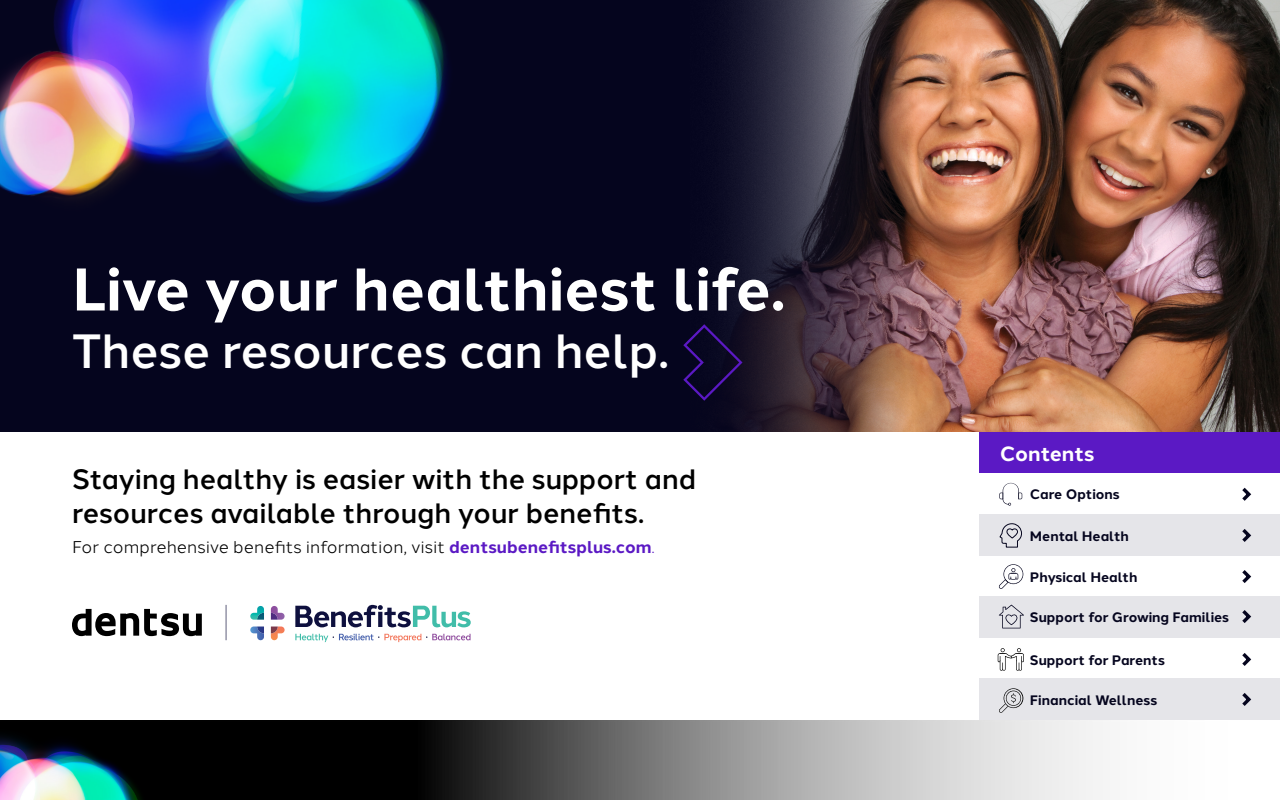
<style>
.page{position:relative;width:1280px;height:800px;background:#fff}
.page>*{position:absolute;margin:0;border:0;box-sizing:border-box;transform-origin:0 0}
.t1{font:700 60px "Halcom";color:#fff}
.t2{font:500 48px "Halcom";color:#fff}
.t3{font:500 28px/33.6px "Halcom";color:#000}
.t4{font:700 20.6px "Halcom";color:#fff}
.t5{font:17px "Halcom";color:#000}
.t6{font:700 13.7px "Halcom";color:#05051e}
.s1{font-weight:700;color:#5b19c4}
.s2{color:#5b19c4}
</style>
<div class="page">
<div style="left:0;top:0;width:1188px;height:432px;background:#05051e"></div>
<img style="left:0;top:0;width:448px;height:205px">
<svg style="left:0;top:720px;width:1103px;height:80px;background:#6b6b6b"></svg>
<hr style="left:226px;top:605px;width:1px;height:35px;background:#60607d">
<img style="left:724px;top:0;width:556px;height:432px">
<svg style="left:72px;top:609px;width:130px;height:27px"></svg>
<svg style="left:295px;top:634px;width:176px;height:8px"></svg>
<svg style="left:295px;top:605px;width:176px;height:22px"></svg>
<svg style="left:250px;top:627px;width:14px;height:13px"></svg>
<svg style="left:271px;top:627px;width:14px;height:13px"></svg>
<svg style="left:271px;top:606px;width:14px;height:14px"></svg>
<svg style="left:250px;top:606px;width:14px;height:14px"></svg>
<svg style="left:683px;top:324px;width:59px;height:77px"></svg>
<img style="left:0;top:722px;width:148px;height:78px">
<div style="left:979px;top:432px;width:301px;height:41px;background:#5b19c4"></div>
<div style="left:979px;top:514px;width:301px;height:41px;background:#e5e5e9"></div>
<div style="left:979px;top:597px;width:301px;height:41px;background:#e5e5e9"></div>
<div style="left:979px;top:679px;width:301px;height:41px;background:#e5e5e9"></div>
<svg style="left:1242px;top:487px;width:10px;height:14px"></svg>
<svg style="left:999px;top:483px;width:23px;height:23px"></svg>
<svg style="left:1242px;top:570px;width:10px;height:13px"></svg>
<svg style="left:999px;top:564px;width:24px;height:25px"></svg>
<svg style="left:1242px;top:529px;width:10px;height:13px"></svg>
<svg style="left:999px;top:523px;width:23px;height:25px"></svg>
<svg style="left:1242px;top:653px;width:10px;height:13px"></svg>
<svg style="left:998px;top:648px;width:26px;height:23px"></svg>
<svg style="left:1242px;top:610px;width:10px;height:13px"></svg>
<svg style="left:999px;top:605px;width:25px;height:23px"></svg>
<svg style="left:1242px;top:693px;width:10px;height:13px"></svg>
<svg style="left:999px;top:688px;width:24px;height:25px"></svg>
<h1 class="t1" style="left:72px;top:241px;width:715px">Live your healthiest life.</h1>
<p class="t2" style="left:72px;top:313px;width:599px">These resources can help.</p>
<p class="t3" style="left:72px;top:460px;width:626px">Staying healthy is easier with the support and resources available through your benefits.</p>
<p class="t5" style="left:72px;top:533px;width:585px">For comprehensive benefits information, visit <span class="s1">dentsubenefitsplus.com</span><span class="s2">.</span></p>
<h2 class="t4" style="left:1000px;top:437px;width:96px">Contents</h2>
<p class="t6" style="left:1030px;top:484px;width:91px">Care Options</p>
<p class="t6" style="left:1030px;top:525px;width:101px">Mental Health</p>
<p class="t6" style="left:1030px;top:566px;width:109px">Physical Health</p>
<p class="t6" style="left:1030px;top:606px;width:201px">Support for Growing Families</p>
<p class="t6" style="left:1030px;top:649px;width:137px">Support for Parents</p>
<p class="t6" style="left:1030px;top:689px;width:129px">Financial Wellness</p>
</div>
